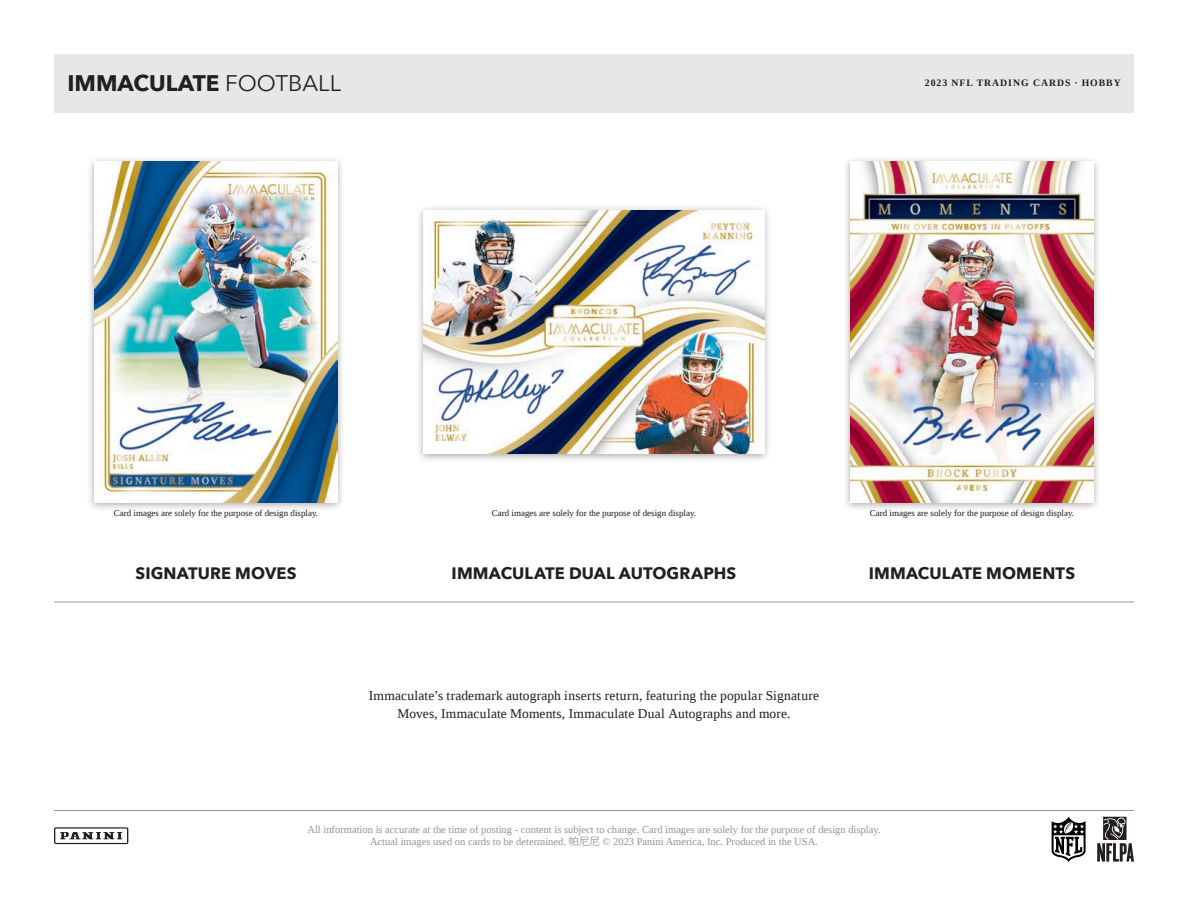
<style>
.page{position:relative;width:1188px;height:918px;background:#fff}
.page>*{position:absolute;margin:0;border:0;box-sizing:border-box;transform-origin:0 0}
.t1{font:700 22.5px "Avenir Next";color:#231f20}
.t2{font:700 16.5px "Avenir Next";letter-spacing:.01em;color:#231f20}
.t3{font:13.5px/18px "Liberation Serif";letter-spacing:.015em;color:#231f20;text-align:center}
.t4{font:10.5px/12.6px "Liberation Serif";color:#939598;text-align:center}
.t5{font:700 9.75px "Liberation Serif";letter-spacing:.1em;color:#231f20}
.t6{font:9px "Liberation Serif";color:#231f20}
.s1{font-weight:400}
.s2{font-family:"Koz Go Pr 6 N"}
</style>
<div class="page">
<hr style="left:54px;top:602px;width:1080px;height:1px;background:#939598">
<div style="left:87px;top:157px;width:258px;height:355px;background:#231f20;opacity:.4"></div>
<img style="left:94px;top:162px;width:244px;height:340px">
<div style="left:417px;top:205px;width:355px;height:258px;background:#231f20;opacity:.4"></div>
<img style="left:424px;top:210px;width:340px;height:243px">
<div style="left:843px;top:157px;width:258px;height:355px;background:#231f20;opacity:.4"></div>
<img style="left:850px;top:162px;width:244px;height:340px">
<hr style="left:54px;top:810px;width:1080px;height:1px;background:#939598">
<svg style="left:54px;top:827px;width:74px;height:17px"></svg>
<svg style="left:1097px;top:817px;width:37px;height:45px"></svg>
<svg style="left:1051px;top:817px;width:35px;height:45px"></svg>
<div style="left:54px;top:54px;width:1080px;height:58px;background:#e6e7e9"></div>
<h1 class="t1" style="left:68px;top:70px;width:275px">IMMACULATE <span class="s1">FOOTBALL</span></h1>
<p class="t5" style="left:925px;top:80px;width:198px">2023 NFL TRADING CARDS · HOBBY</p>
<p class="t6" style="left:114px;top:509px;width:206px">Card images are solely for the purpose of design display.</p>
<p class="t6" style="left:492px;top:509px;width:206px">Card images are solely for the purpose of design display.</p>
<p class="t6" style="left:870px;top:509px;width:206px">Card images are solely for the purpose of design display.</p>
<h2 class="t2" style="left:135px;top:564px;width:163px">SIGNATURE MOVES</h2>
<h2 class="t2" style="left:452px;top:564px;width:286px">IMMACULATE DUAL AUTOGRAPHS</h2>
<h2 class="t2" style="left:869px;top:564px;width:208px">IMMACULATE MOMENTS</h2>
<p class="t3" style="left:369px;top:688px;width:452px">Immaculate’s trademark autograph inserts return, featuring the popular Signature<br>Moves, Immaculate Moments, Immaculate Dual Autographs and more.</p>
<p class="t4" style="left:307px;top:824px;width:575px">All information is accurate at the time of posting - content is subject to change. Card images are solely for the purpose of design display.<br>Actual images used on cards to be determined. <span class="s2">帕尼尼</span> © 2023 Panini America, Inc. Produced in the USA.</p>
</div>
